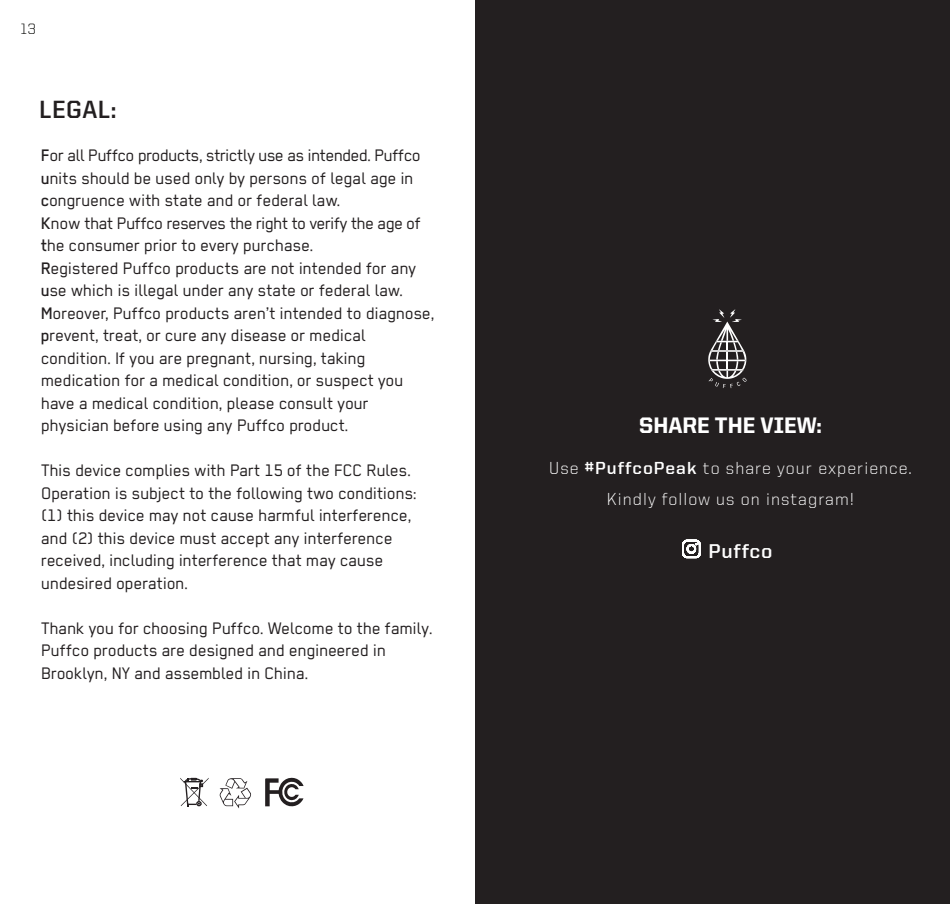
<style>
.page{position:relative;width:950px;height:904px;background:#fff}
.page>*{position:absolute;margin:0;border:0;box-sizing:border-box;transform-origin:0 0}
.HEADS{font:700 25px "United Sans Reg";letter-spacing:.02em;color:#231f20}
.t1{font:800 22.5px "United Sans Reg";color:#fff}
.t2{font:700 20px "United Sans Reg";letter-spacing:.04em;color:#fff}
.Copy{font:18.75px/22.5px "Regular";color:#231f20}
.Copy-2{font:18.75px/22.5px "Regular";letter-spacing:-.02em;color:#231f20}
.t3{font:300 17.5px "United Sans Reg";letter-spacing:.06em;color:#fff}
.NUMBERS{font:300 15px "United Sans Reg";color:#040503}
.s1{font-weight:500}
.s2{font-weight:700}
</style>
<div class="page">
<div style="left:475px;top:0;width:475px;height:904px;background:#231f20"></div>
<svg style="left:708px;top:309px;width:38px;height:79px"></svg>
<svg style="left:682px;top:539px;width:19px;height:19px"></svg>
<svg style="left:180px;top:777px;width:29px;height:29px"></svg>
<svg style="left:220px;top:778px;width:31px;height:30px"></svg>
<svg style="left:265px;top:777px;width:38px;height:30px"></svg>
<p class="NUMBERS" style="left:21px;top:21px;width:17px">13</p>
<p class="HEADS" style="left:39px;top:96px;width:79px">LEGAL:</p>
<p class="Copy" style="left:41px;top:144px;width:381px"><span class="s1">F</span>or all Puffco products, strictly use as intended. Puffco <span class="s1">u</span>nits should be used only by persons of legal age in <span class="s1">c</span>ongruence with state and or federal law.</p>
<p class="Copy-2" style="left:41px;top:211px;width:381px"><span class="s1">K</span>now that Puffco reserves the right to verify the age of <span class="s1">t</span>he consumer prior to every purchase.</p>
<p class="Copy" style="left:41px;top:256px;width:377px"><span class="s1">R</span>egistered Puffco products are not intended for any <span class="s1">u</span>se which is illegal under any state or federal law.</p>
<p class="Copy" style="left:41px;top:301px;width:395px"><span class="s1">M</span>oreover, Puffco products aren’t intended to diagnose, <span class="s1">p</span>revent, treat, or cure any disease or medical condition. If you are pregnant, nursing, taking medication for a medical condition, or suspect you have a medical condition, please consult your physician before using any Puffco product.</p>
<p class="Copy" style="left:41px;top:459px;width:377px">This device complies with Part 15 of the FCC Rules.<br>Operation is subject to the following two conditions: (1) this device may not cause harmful interference, and (2) this device must accept any interference received, including interference that may cause undesired operation.</p>
<p class="Copy" style="left:41px;top:616px;width:393px">Thank you for choosing Puffco. Welcome to the family.</p>
<p class="Copy" style="left:41px;top:639px;width:346px">Puffco products are designed and engineered in</p>
<p class="Copy" style="left:41px;top:661px;width:268px">Brooklyn, NY and assembled in China.</p>
<p class="t1" style="left:639px;top:412px;width:184px">SHARE THE VIEW:</p>
<p class="t3" style="left:549px;top:458px;width:364px">Use <span class="s2">#PuffcoPeak</span> to share your experience.</p>
<p class="t3" style="left:607px;top:489px;width:249px">Kindly follow us on instagram!</p>
<p class="t2" style="left:708px;top:540px;width:65px">Puffco</p>
</div>
